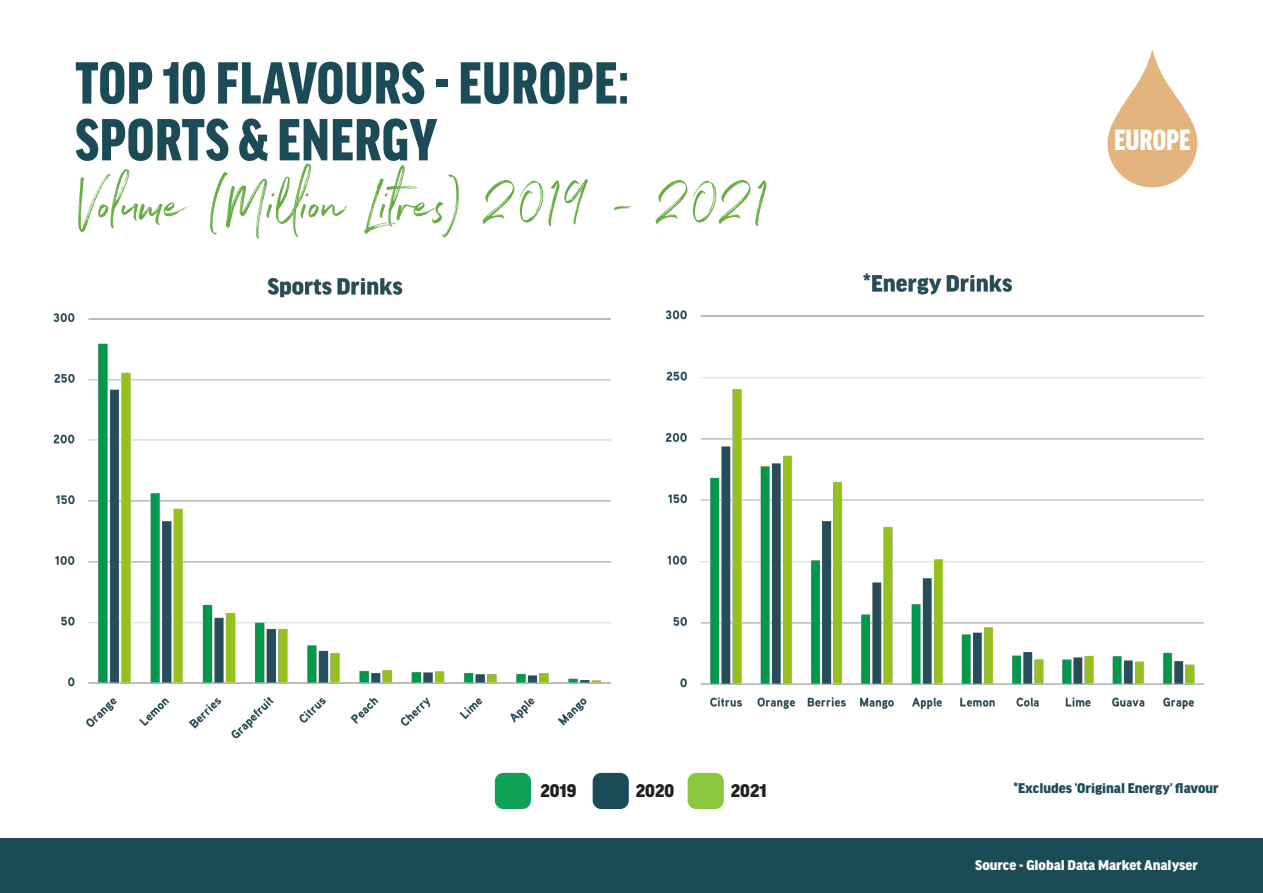
<style>
.page{position:relative;width:1263px;height:893px;background:#fff}
.page>*{position:absolute;margin:0;border:0;box-sizing:border-box;transform-origin:0 0}
.t1{font:900 condensed 63.15px "Good Headline Pro";letter-spacing:.01em;color:#1c4b58}
.t2{font:63.15px "Northwell Alt";color:#67ad44}
.t3{font:900 condensed 31.05px "Good Headline Pro";color:#fff}
.t4{font:900 19.5px "Good Headline Pro";color:#231f20}
.t5{font:900 15px "Good Headline Pro";color:#1c4b58}
.t6{font:900 15px "Good Headline Pro";color:#fff}
</style>
<div class="page">
<div style="left:0;top:838px;width:1263px;height:55px;background:#1c4b58"></div>
<svg style="left:1107px;top:49px;width:90px;height:138px"></svg>
<div style="left:495px;top:773px;width:36px;height:36px;background:#0fa157;border-radius:9px"></div>
<div style="left:593px;top:773px;width:36px;height:36px;background:#1c4b58;border-radius:9px"></div>
<div style="left:688px;top:773px;width:36px;height:36px;background:#8bc63e;border-radius:9px"></div>
<img style="left:53px;top:278px;width:558px;height:461px">
<img style="left:665px;top:273px;width:539px;height:437px">
<p class="t1" style="left:75px;top:54px;width:556px">TOP 10 FLAVOURS - EUROPE:</p>
<p class="t1" style="left:75px;top:110px;width:363px">SPORTS &amp; ENERGY</p>
<p class="t2" style="left:75px;top:158px;width:695px">Volume (Million Litres) 2019 - 2021</p>
<p class="t3" style="left:1114px;top:126px;width:78px">EUROPE</p>
<p class="t4" style="left:540px;top:782px;width:37px">2019</p>
<p class="t4" style="left:636px;top:782px;width:40px">2020</p>
<p class="t4" style="left:731px;top:782px;width:37px">2021</p>
<p class="t5" style="left:1013px;top:781px;width:207px">*Excludes ‘Original Energy’ flavour</p>
<p class="t6" style="left:975px;top:858px;width:224px">Source - Global Data Market Analyser</p>
</div>
